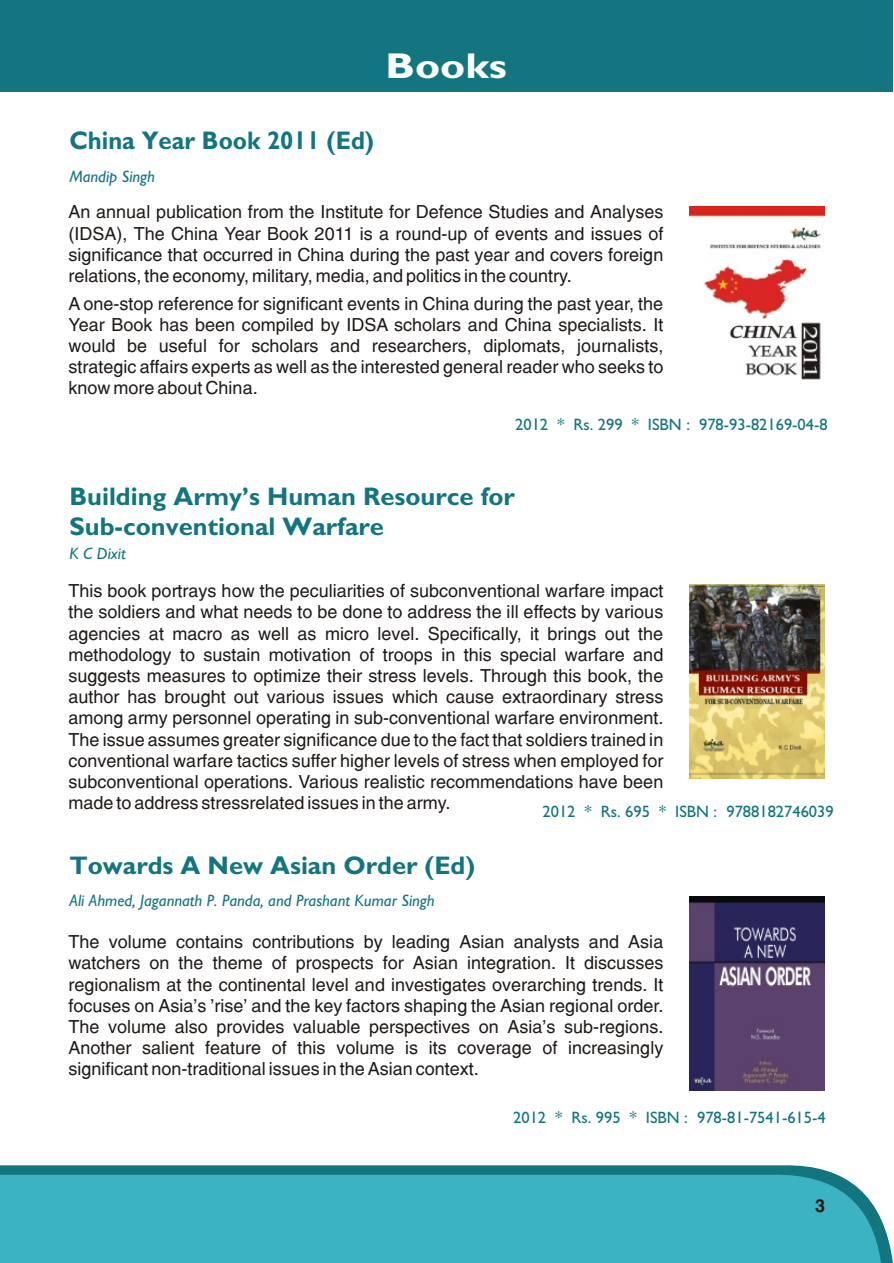
<style>
.page{position:relative;width:894px;height:1263px;background:#fff}
.page>*{position:absolute;margin:0;border:0;box-sizing:border-box;transform-origin:0 0}
.t1{font:700 36px "Gill Sans";color:#fff;scale:1.18 1}
.t2{font:700 25.5px/30px "Gill Sans";color:#127580}
.t3{font:700 25.5px "Gill Sans";color:#127580;scale:.94 1}
.t4{font:18px/21.1px "Switzerland";color:#1f1a17;text-align:justify}
.t5{font:700 18px "Switzerland";color:#1f1a17}
.t6{font:16.5px "Gill Sans";color:#127580}
.t7{font:italic 16.5px "Gill Sans";color:#127580}
</style>
<div class="page">
<div style="left:0;top:0;width:893px;height:92px;background:#127580"></div>
<svg style="left:0;top:1165px;width:893px;height:98px;fill:#127580"></svg>
<div style="left:0;top:1174px;width:881px;height:89px;background:#3bb3c2"></div>
<img style="left:689px;top:585px;width:135px;height:194px">
<img style="left:689px;top:896px;width:135px;height:194px">
<img style="left:689px;top:206px;width:135px;height:174px">
<h1 class="t1" style="left:386px;top:54px;width:104px">Books</h1>
<h2 class="t3" style="left:69px;top:132px;width:326px">China Year Book 2011 (Ed)</h2>
<p class="t7" style="left:69px;top:171px;width:87px">Mandip Singh</p>
<p class="t4" style="left:68px;top:204px;width:596px">An annual publication from the Institute for Defence Studies and Analyses (IDSA), The China Year Book 2011 is a round-up of events and issues of significance that occurred in China during the past year and covers foreign relations, the economy, military, media, and politics in the country.</p>
<p class="t4" style="left:68px;top:295px;width:596px">A one-stop reference for significant events in China during the past year, the Year Book has been compiled by IDSA scholars and China specialists. It would be useful for scholars and researchers, diplomats, journalists, strategic affairs experts as well as the interested general reader who seeks to know more about China.</p>
<p class="t6" style="left:515px;top:419px;width:314px">2012 * Rs. 299 * ISBN : 978-93-82169-04-8</p>
<h2 class="t2" style="left:69px;top:484px;width:447px">Building Army’s Human Resource for<br>Sub-conventional Warfare</h2>
<p class="t7" style="left:69px;top:548px;width:58px">K C Dixit</p>
<p class="t4" style="left:68px;top:583px;width:596px">This book portrays how the peculiarities of subconventional warfare impact the soldiers and what needs to be done to address the ill effects by various agencies at macro as well as micro level. Specifically, it brings out the methodology to sustain motivation of troops in this special warfare and suggests measures to optimize their stress levels. Through this book, the author has brought out various issues which cause extraordinary stress among army personnel operating in sub-conventional warfare environment.<br>The issue assumes greater significance due to the fact that soldiers trained in conventional warfare tactics suffer higher levels of stress when employed for subconventional operations. Various realistic recommendations have been made to address stressrelated issues in the army.</p>
<p class="t6" style="left:543px;top:805px;width:293px">2012 * Rs. 695 * ISBN : 9788182746039</p>
<h2 class="t2" style="left:69px;top:853px;width:407px">Towards A New Asian Order (Ed)</h2>
<p class="t7" style="left:69px;top:895px;width:367px">Ali Ahmed, Jagannath P. Panda, and Prashant Kumar Singh</p>
<p class="t4" style="left:68px;top:934px;width:596px">The volume contains contributions by leading Asian analysts and Asia watchers on the theme of prospects for Asian integration. It discusses regionalism at the continental level and investigates overarching trends. It focuses on Asia's 'rise' and the key factors shaping the Asian regional order.<br>The volume also provides valuable perspectives on Asia's sub-regions.<br>Another salient feature of this volume is its coverage of increasingly significant non-traditional issues in the Asian context.</p>
<p class="t6" style="left:513px;top:1112px;width:314px">2012 * Rs. 995 * ISBN : 978-81-7541-615-4</p>
<p class="t5" style="left:815px;top:1195px;width:12px">3</p>
</div>
